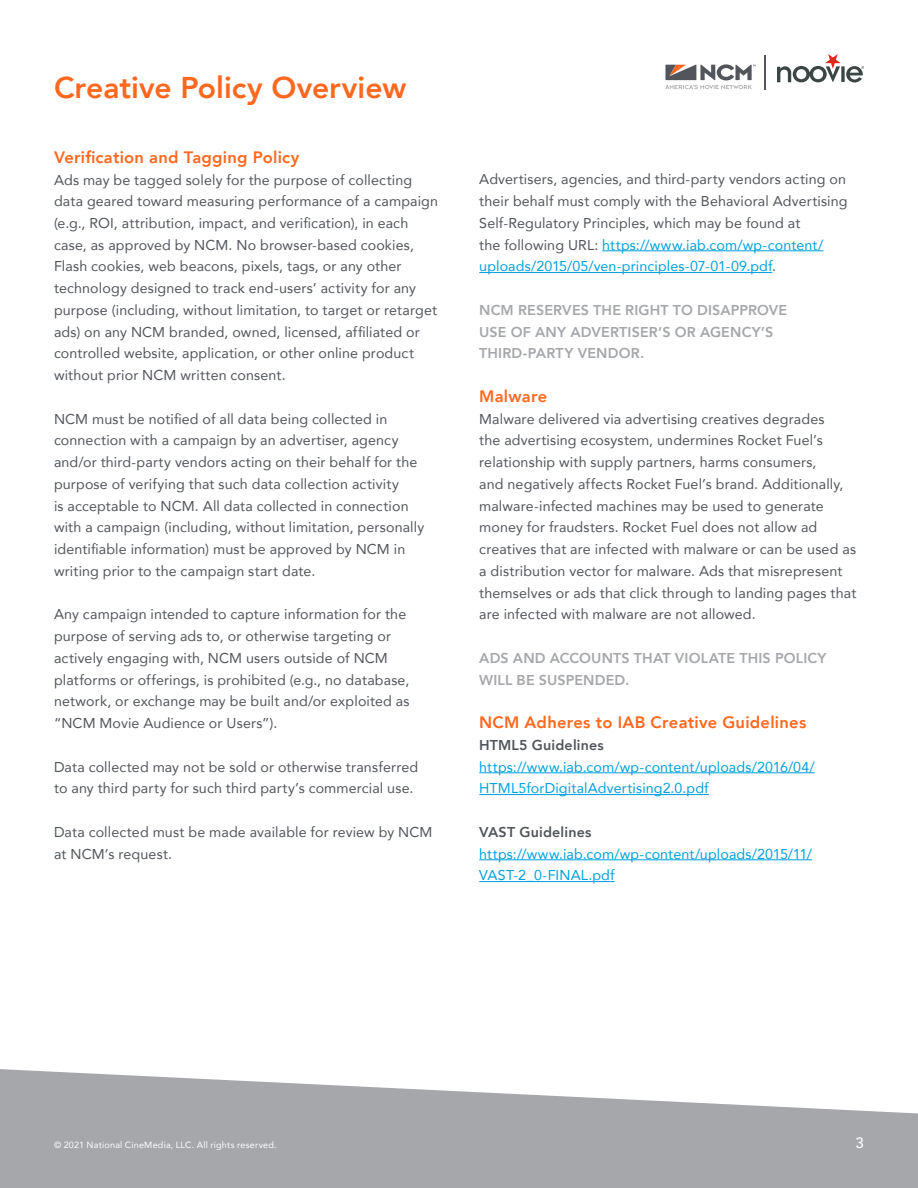
<style>
.page{position:relative;width:918px;height:1188px;background:#fff}
.page>*{position:absolute;margin:0;border:0;box-sizing:border-box;transform-origin:0 0}
.t1{font:800 30px "Avenir";color:#ff681e}
.t2{font:800 16.5px "Avenir";letter-spacing:.02em;color:#ff681e}
.t3{font:500 15px "Avenir";color:#fff}
.t4{font:14.25px/21.8px "Avenir";letter-spacing:.01em;color:#52555b}
.t5{font:14.25px/21.8px "Avenir";letter-spacing:.01em;color:#00a0df}
.t6{font:800 14.25px/21.8px "Avenir";letter-spacing:.01em;color:#a5a7aa}
.t7{font:800 14.25px "Avenir";letter-spacing:.015em;color:#52555b}
.t8{font:9px "Avenir";letter-spacing:.025em;color:#fff}
.s1{color:#00a0df}
</style>
<div class="page">
<svg style="left:0;top:1069px;width:918px;height:119px;fill:#a5a7aa"></svg>
<svg style="left:665px;top:64px;width:91px;height:25px"></svg>
<hr style="left:765px;top:55px;width:1px;height:34px;background:#52555b">
<svg style="left:777px;top:54px;width:87px;height:28px"></svg>
<hr style="left:602px;top:250px;width:221px;height:1px;background:#00a0df">
<hr style="left:479px;top:272px;width:293px;height:1px;background:#00a0df">
<hr style="left:479px;top:772px;width:336px;height:1px;background:#00a0df">
<hr style="left:479px;top:794px;width:230px;height:1px;background:#00a0df">
<hr style="left:479px;top:859px;width:333px;height:1px;background:#00a0df">
<hr style="left:479px;top:881px;width:136px;height:1px;background:#00a0df">
<h1 class="t1" style="left:54px;top:64px;width:354px">Creative Policy Overview</h1>
<p class="t2" style="left:54px;top:144px;width:247px">Verification and Tagging Policy</p>
<p class="t4" style="left:54px;top:168px;width:386px">Ads may be tagged solely for the purpose of collecting data geared toward measuring performance of a campaign (e.g., ROI, attribution, impact, and verification), in each case, as approved by NCM. No browser-based cookies, Flash cookies, web beacons, pixels, tags, or any other technology designed to track end-users’ activity for any purpose (including, without limitation, to target or retarget ads) on any NCM branded, owned, licensed, affiliated or controlled website, application, or other online product without prior NCM written consent.</p>
<p class="t4" style="left:54px;top:407px;width:372px">NCM must be notified of all data being collected in connection with a campaign by an advertiser, agency and/or third-party vendors acting on their behalf for the purpose of verifying that such data collection activity<br>is acceptable to NCM. All data collected in connection with a campaign (including, without limitation, personally identifiable information) must be approved by NCM in writing prior to the campaign start date.</p>
<p class="t4" style="left:54px;top:603px;width:357px">Any campaign intended to capture information for the purpose of serving ads to, or otherwise targeting or actively engaging with, NCM users outside of NCM platforms or offerings, is prohibited (e.g., no database, network, or exchange may be built and/or exploited as “NCM Movie Audience or Users”).</p>
<p class="t4" style="left:54px;top:755px;width:366px">Data collected may not be sold or otherwise transferred to any third party for such third party’s commercial use.</p>
<p class="t4" style="left:54px;top:821px;width:380px">Data collected must be made available for review by NCM at NCM’s request.</p>
<p class="t4" style="left:479px;top:168px;width:370px">Advertisers, agencies, and third-party vendors acting on their behalf must comply with the Behavioral Advertising Self-Regulatory Principles, which may be found at<br>the following URL: <span class="s1">https://www.iab.com/wp-content/ uploads/2015/05/ven-principles-07-01-09.pdf</span>.</p>
<p class="t6" style="left:479px;top:299px;width:309px">NCM RESERVES THE RIGHT TO DISAPPROVE<br>USE OF ANY ADVERTISER’S OR AGENCY’S<br>THIRD-PARTY VENDOR.</p>
<p class="t2" style="left:479px;top:383px;width:70px">Malware</p>
<p class="t4" style="left:479px;top:408px;width:379px">Malware delivered via advertising creatives degrades<br>the advertising ecosystem, undermines Rocket Fuel’s relationship with supply partners, harms consumers,<br>and negatively affects Rocket Fuel’s brand. Additionally, malware-infected machines may be used to generate money for fraudsters. Rocket Fuel does not allow ad creatives that are infected with malware or can be used as a distribution vector for malware. Ads that misrepresent themselves or ads that click through to landing pages that are infected with malware are not allowed.</p>
<p class="t6" style="left:479px;top:647px;width:349px">ADS AND ACCOUNTS THAT VIOLATE THIS POLICY<br>WILL BE SUSPENDED.</p>
<p class="t2" style="left:479px;top:710px;width:329px">NCM Adheres to IAB Creative Guidelines</p>
<p class="t7" style="left:479px;top:734px;width:126px">HTML5 Guidelines</p>
<p class="t5" style="left:479px;top:756px;width:337px">https://www.iab.com/wp-content/uploads/2016/04/<br>HTML5forDigitalAdvertising2.0.pdf</p>
<p class="t7" style="left:479px;top:821px;width:114px">VAST Guidelines</p>
<p class="t5" style="left:479px;top:843px;width:334px">https://www.iab.com/wp-content/uploads/2015/11/<br>VAST-2_0-FINAL.pdf</p>
<p class="t8" style="left:54px;top:1137px;width:224px">© 2021 National CineMedia, LLC. All rights reserved.</p>
<p class="t3" style="left:856px;top:1129px;width:10px">3</p>
</div>
